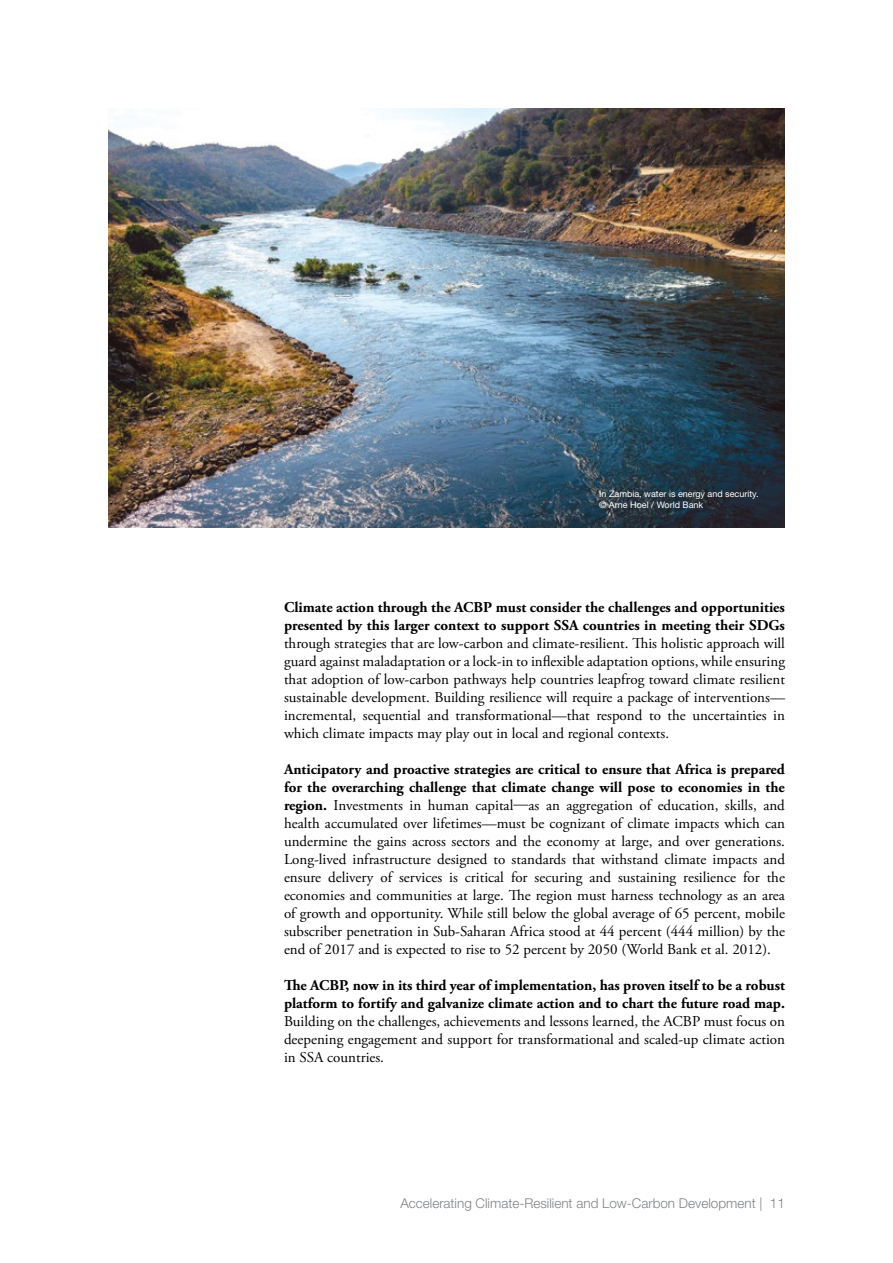
<style>
.page{position:relative;width:893px;height:1263px;background:#fff}
.page>*{position:absolute;margin:0;border:0;box-sizing:border-box;transform-origin:0 0}
.t1{font:15px/18px "Adobe Garamond Pro";color:#000;text-align:justify}
.t2{font:700 15px/18px "Adobe Garamond Pro";color:#000}
.t3{font:300 13.5px "Helvetica Neue LT Std";color:#808285}
.t4{font:9px/10.8px "Helvetica Neue LT Std";color:#fff}
.s1{font-weight:700}
</style>
<div class="page">
<img style="left:108px;top:108px;width:677px;height:419px">
<p class="t4" style="left:599px;top:489px;width:161px">In Zambia, water is energy and security. © Arne Hoel / World Bank</p>
<p class="t2" style="left:284px;top:599px;width:502px">Climate action through the ACBP must consider the challenges and opportunities presented by this larger context to support SSA countries in meeting their SDGs</p>
<p class="t1" style="left:284px;top:635px;width:502px">through strategies that are low-carbon and climate-resilient. This holistic approach will guard against maladaptation or a lock-in to inflexible adaptation options, while ensuring that adoption of low-carbon pathways help countries leapfrog toward climate resilient sustainable development. Building resilience will require a package of interventions— incremental, sequential and transformational—that respond to the uncertainties in which climate impacts may play out in local and regional contexts.</p>
<p class="t1" style="left:284px;top:761px;width:502px"><span class="s1">Anticipatory and proactive strategies are critical to ensure that Africa is prepared for the overarching challenge that climate change will pose to economies in the region.</span> Investments in human capital—as an aggregation of education, skills, and health accumulated over lifetimes—must be cognizant of climate impacts which can undermine the gains across sectors and the economy at large, and over generations.<br>Long-lived infrastructure designed to standards that withstand climate impacts and ensure delivery of services is critical for securing and sustaining resilience for the economies and communities at large. The region must harness technology as an area of growth and opportunity. While still below the global average of 65 percent, mobile subscriber penetration in Sub-Saharan Africa stood at 44 percent (444 million) by the end of 2017 and is expected to rise to 52 percent by 2050 (World Bank et al. 2012).</p>
<p class="t2" style="left:284px;top:977px;width:502px">The ACBP, now in its third year of implementation, has proven itself to be a robust platform to fortify and galvanize climate action and to chart the future road map.</p>
<p class="t1" style="left:284px;top:1013px;width:502px">Building on the challenges, achievements and lessons learned, the ACBP must focus on deepening engagement and support for transformational and scaled-up climate action in SSA countries.</p>
<p class="t3" style="left:400px;top:1195px;width:386px">Accelerating Climate-Resilient and Low-Carbon Development | 11</p>
</div>
